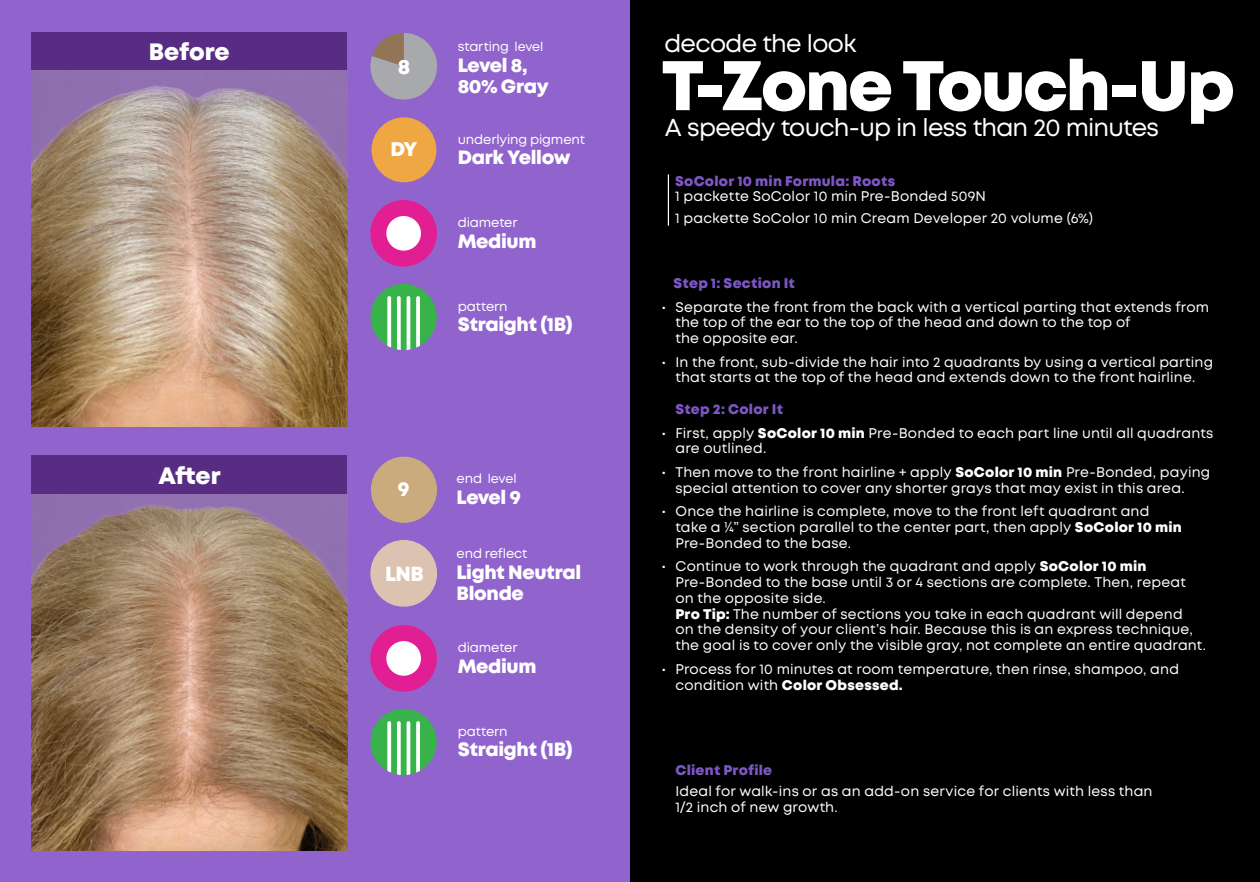
<style>
.page{position:relative;width:1260px;height:882px;background:#fff}
.page>*{position:absolute;margin:0;border:0;box-sizing:border-box;transform-origin:0 0}
.t1{font:800 70px "Mont";letter-spacing:-.03em;color:#fff}
.t2{font:24.5px "Mont";letter-spacing:-.03em;color:#fff}
.t3{font:800 23.62px "Mont";letter-spacing:-.01em;color:#fff}
.t4{font:800 20.65px "Mont";color:#fff}
.t5{font:800 20.47px "Mont";color:#fff}
.t6{font:800 20.3px "Mont";color:#fff}
.t7{font:800 19.78px "Mont";color:#fff}
.t8{font:800 19.25px/20.7px "Mont";letter-spacing:-.02em;color:#fff}
.t9{font:14px/15.8px "Mont";letter-spacing:.01em;color:#fff}
.t10{font:800 14px "Mont";letter-spacing:.015em;color:#7c57c5}
.t11{font:13.12px "Mont";letter-spacing:-.01em;color:#fff}
.t12{font:12.6px "Mont";letter-spacing:-.02em;color:#fff}
.s1{font-size:12.6px}
.s2{font-size:13.12px}
.s3{font-weight:800}
</style>
<div class="page">
<div style="left:630px;top:0;width:630px;height:882px;background:#000"></div>
<div style="left:0;top:0;width:630px;height:882px;background:#9064cc"></div>
<div style="left:32px;top:32px;width:315px;height:39px;background:#572c82"></div>
<svg style="left:370px;top:33px;width:67px;height:66px"></svg>
<div style="left:372px;top:117px;width:64px;height:65px;background:#efa744;border-radius:50%"></div>
<div style="left:371px;top:284px;width:66px;height:66px;background:#37b34a;border-radius:50%"></div>
<svg style="left:387px;top:296px;width:4px;height:52px"></svg>
<svg style="left:397px;top:296px;width:4px;height:54px"></svg>
<svg style="left:407px;top:296px;width:3px;height:54px"></svg>
<svg style="left:416px;top:296px;width:4px;height:52px"></svg>
<div style="left:371px;top:709px;width:66px;height:66px;background:#37b34a;border-radius:50%"></div>
<svg style="left:387px;top:721px;width:4px;height:52px"></svg>
<svg style="left:397px;top:721px;width:4px;height:54px"></svg>
<svg style="left:407px;top:721px;width:3px;height:54px"></svg>
<svg style="left:416px;top:721px;width:4px;height:52px"></svg>
<div style="left:32px;top:455px;width:315px;height:40px;background:#572c82"></div>
<div style="left:371px;top:457px;width:66px;height:66px;background:#c9ab7e;border-radius:50%"></div>
<div style="left:370px;top:540px;width:67px;height:67px;background:#dcc3b1;border-radius:50%"></div>
<div style="left:370px;top:200px;width:67px;height:67px;background:#e11f93;border-radius:50%"></div>
<div style="left:386px;top:216px;width:35px;height:35px;background:#fff;border-radius:50%"></div>
<div style="left:370px;top:625px;width:67px;height:67px;background:#e11f93;border-radius:50%"></div>
<div style="left:386px;top:641px;width:35px;height:35px;background:#fff;border-radius:50%"></div>
<img style="left:32px;top:71px;width:315px;height:356px">
<img style="left:32px;top:495px;width:315px;height:355px">
<hr style="left:668px;top:175px;width:1px;height:50px;background:#fff">
<h3 class="t3" style="left:149px;top:36px;width:82px">Before</h3>
<h3 class="t3" style="left:158px;top:460px;width:64px">After</h3>
<h3 class="t4" style="left:398px;top:53px;width:14px">8</h3>
<h3 class="t7" style="left:390px;top:136px;width:29px">DY</h3>
<p class="t11" style="left:458px;top:38px;width:87px">starting <span class="s1">level</span></p>
<h3 class="t8" style="left:458px;top:55px;width:92px">Level 8,<br>80% Gray</h3>
<p class="t11" style="left:458px;top:131px;width:129px">underlying pigment</p>
<h3 class="t8" style="left:458px;top:147px;width:114px">Dark Yellow</h3>
<p class="t11" style="left:458px;top:214px;width:61px">diameter</p>
<h3 class="t8" style="left:458px;top:231px;width:80px">Medium</h3>
<p class="t11" style="left:458px;top:298px;width:51px">pattern</p>
<h3 class="t8" style="left:458px;top:315px;width:116px">Straight (1B)</h3>
<h3 class="t6" style="left:398px;top:476px;width:13px">9</h3>
<h3 class="t5" style="left:385px;top:560px;width:40px">LNB</h3>
<p class="t12" style="left:457px;top:471px;width:62px"><span class="s2">end</span> level</p>
<h3 class="t8" style="left:457px;top:487px;width:66px">Level 9</h3>
<p class="t11" style="left:457px;top:545px;width:72px">end reflect</p>
<h3 class="t8" style="left:457px;top:562px;width:126px">Light Neutral<br>Blonde</h3>
<p class="t11" style="left:458px;top:639px;width:61px">diameter</p>
<h3 class="t8" style="left:458px;top:656px;width:80px">Medium</h3>
<p class="t11" style="left:458px;top:723px;width:51px">pattern</p>
<h3 class="t8" style="left:458px;top:740px;width:116px">Straight (1B)</h3>
<h2 class="t2" style="left:664px;top:28px;width:194px">decode the look</h2>
<h1 class="t1" style="left:662px;top:40px;width:575px">T-Zone Touch-Up</h1>
<h2 class="t2" style="left:665px;top:112px;width:496px">A speedy touch-up in less than 20 minutes</h2>
<p class="t10" style="left:675px;top:172px;width:222px">SoColor 10 min Formula: Roots</p>
<p class="t9" style="left:675px;top:186px;width:419px;line-height:21.9px">1 packette SoColor 10 min Pre-Bonded 509N<br>1 packette SoColor 10 min Cream Developer 20 volume (6%)</p>
<p class="t10" style="left:674px;top:274px;width:123px">Step 1: Section It</p>
<p class="t9" style="left:676px;top:299px;width:535px;text-indent:-14px">• Separate the front from the back with a vertical parting that extends from the top of the ear to the top of the head and down to the top of<br>the opposite ear.</p>
<p class="t9" style="left:662px;top:354px;width:553px;text-align:center">• In the front, sub-divide the hair into 2 quadrants by using a vertical parting that starts at the top of the head and extends down to the front hairline.</p>
<p class="t10" style="left:676px;top:400px;width:109px">Step 2: Color It</p>
<p class="t9" style="left:676px;top:425px;width:539px;text-indent:-14px">• First, apply <span class="s3">SoColor 10 min</span> Pre-Bonded to each part line until all quadrants are outlined.</p>
<p class="t9" style="left:676px;top:464px;width:536px;text-indent:-14px">• Then move to the front hairline + apply <span class="s3">SoColor 10 min</span> Pre-Bonded, paying special attention to cover any shorter grays that may exist in this area.</p>
<p class="t9" style="left:676px;top:504px;width:508px;text-indent:-14px">• Once the hairline is complete, move to the front left quadrant and take a ¼” section parallel to the center part, then apply <span class="s3">SoColor 10 min<br></span>Pre-Bonded to the base.</p>
<p class="t9" style="left:676px;top:559px;width:532px;text-indent:-14px">• Continue to work through the quadrant and apply <span class="s3">SoColor 10 min </span>Pre-Bonded to the base until 3 or 4 sections are complete. Then, repeat on the opposite side.<br><span class="s3">Pro Tip:</span> The number of sections you take in each quadrant will depend<br>on the density of your client’s hair. Because this is an express technique, the goal is to cover only the visible gray, not complete an entire quadrant.</p>
<p class="t9" style="left:676px;top:661px;width:505px;text-indent:-14px">• Process for 10 minutes at room temperature, then rinse, shampoo, and condition with <span class="s3">Color Obsessed.</span></p>
<p class="t10" style="left:675px;top:761px;width:98px">Client Profile</p>
<p class="t9" style="left:675px;top:784px;width:479px">Ideal for walk-ins or as an add-on service for clients with less than<br>1/2 inch of new growth.</p>
</div>
